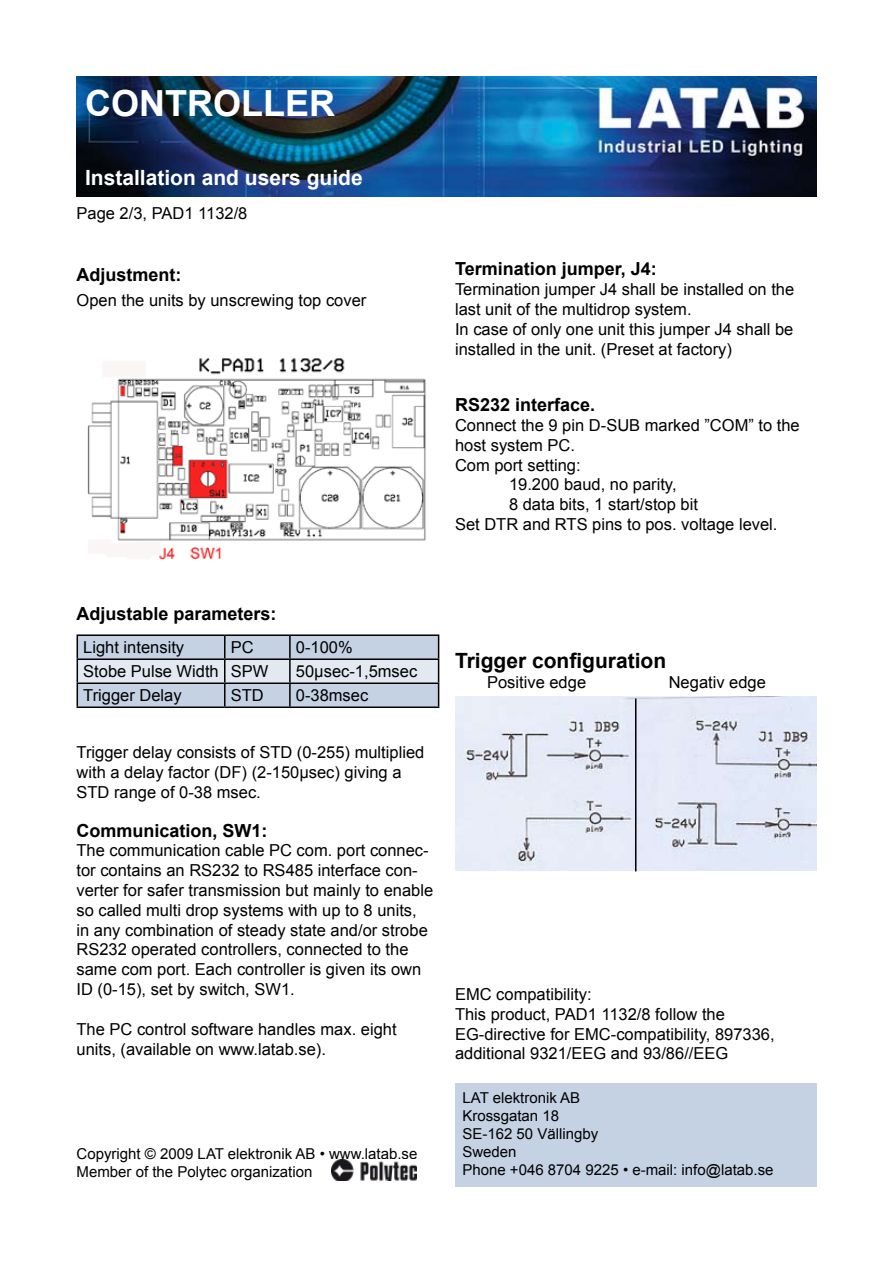
<style>
.page{position:relative;width:893px;height:1263px;background:#fff}
.page>*{position:absolute;margin:0;border:0;box-sizing:border-box;transform-origin:0 0}
.t1{font:700 36px "Arial";color:#fff}
.t2{font:700 21px "Arial";color:#fff}
.t3{font:700 21px "Arial";color:#000}
.t4{font:700 18px "Arial";color:#000}
.t5{font:16.5px/19.8px "Arial";color:#000}
.t6{font:15px/18px "Arial";color:#000}
</style>
<div class="page">
<img style="left:331px;top:1159px;width:85px;height:21px">
<div style="left:455px;top:1083px;width:361px;height:103px;background:#c5d2e4"></div>
<img style="left:87px;top:358px;width:339px;height:202px">
<hr style="left:77px;top:634px;width:148px;height:2px;background:#000">
<hr style="left:225px;top:634px;width:65px;height:2px;background:#000">
<hr style="left:290px;top:634px;width:149px;height:2px;background:#000">
<svg style="left:77px;top:635px;width:362px;height:71px;background:#c0cad8"></svg>
<hr style="left:77px;top:706px;width:148px;height:2px;background:#000">
<hr style="left:225px;top:706px;width:65px;height:2px;background:#000">
<hr style="left:290px;top:706px;width:149px;height:2px;background:#000">
<img style="left:77px;top:77px;width:739px;height:120px">
<img style="left:455px;top:696px;width:361px;height:175px">
<hr style="left:635px;top:698px;width:1px;height:173px;background:#000">
<h1 class="t1" style="left:85px;top:79px;width:251px">CONTROLLER</h1>
<p class="t2" style="left:85px;top:164px;width:279px">Installation and users guide</p>
<p class="t5" style="left:77px;top:203px;width:172px">Page 2/3, PAD1 1132/8</p>
<p class="t4" style="left:77px;top:263px;width:106px">Adjustment:</p>
<p class="t5" style="left:77px;top:291px;width:291px">Open the units by unscrewing top cover</p>
<p class="t4" style="left:455px;top:257px;width:203px">Termination jumper, J4:</p>
<p class="t5" style="left:455px;top:280px;width:341px">Termination jumper J4 shall be installed on the last unit of the multidrop system.<br>In case of only one unit this jumper J4 shall be installed in the unit. (Preset at factory)</p>
<p class="t4" style="left:455px;top:393px;width:142px">RS232 interface.</p>
<p class="t5" style="left:455px;top:415px;width:346px">Connect the 9 pin D-SUB marked ”COM” to the</p>
<p class="t5" style="left:455px;top:435px;width:122px">host system PC.</p>
<p class="t5" style="left:455px;top:455px;width:127px">Com port setting:</p>
<p class="t5" style="left:509px;top:475px;width:169px">19.200 baud, no parity,</p>
<p class="t5" style="left:509px;top:495px;width:190px">8 data bits, 1 start/stop bit</p>
<p class="t5" style="left:455px;top:514px;width:324px">Set DTR and RTS pins to pos. voltage level.</p>
<p class="t4" style="left:77px;top:602px;width:202px">Adjustable parameters:</p>
<p class="t5" style="left:83px;top:638px;width:102px">Light intensity</p>
<p class="t5" style="left:231px;top:638px;width:24px">PC</p>
<p class="t5" style="left:296px;top:638px;width:58px">0-100%</p>
<p class="t5" style="left:83px;top:662px;width:187px">Stobe Pulse Width SPW</p>
<p class="t5" style="left:296px;top:662px;width:123px">50µsec-1,5msec</p>
<p class="t5" style="left:83px;top:686px;width:100px">Trigger Delay</p>
<p class="t5" style="left:231px;top:686px;width:34px">STD</p>
<p class="t5" style="left:296px;top:686px;width:74px">0-38msec</p>
<p class="t5" style="left:77px;top:743px;width:349px">Trigger delay consists of STD (0-255) multiplied with a delay factor (DF) (2-150µsec) giving a<br>STD range of 0-38 msec.</p>
<p class="t4" style="left:77px;top:818px;width:193px">Communication, SW1:</p>
<p class="t5" style="left:77px;top:841px;width:358px">The communication cable PC com. port connec&shy;tor contains an RS232 to RS485 interface con&shy;verter for safer transmission but mainly to enable so called multi drop systems with up to 8 units, in any combination of steady state and/or strobe RS232 operated controllers, connected to the same com port. Each controller is given its own ID (0-15), set by switch, SW1.</p>
<p class="t5" style="left:77px;top:1019px;width:322px">The PC control software handles max. eight units, (available on www.latab.se).</p>
<p class="t6" style="left:77px;top:1145px;width:342px">Copyright © 2009 LAT elektronik AB • www.latab.se<br>Member of the Polytec organization</p>
<p class="t3" style="left:455px;top:647px;width:213px">Trigger configuration</p>
<p class="t5" style="left:487px;top:673px;width:101px">Positive edge</p>
<p class="t5" style="left:669px;top:673px;width:99px">Negativ edge</p>
<p class="t5" style="left:455px;top:984px;width:321px">EMC compatibility:<br>This product, PAD1 1132/8 follow the EG-directive for EMC-compatibility, 897336, additional 9321/EEG and 93/86//EEG</p>
<p class="t6" style="left:462px;top:1089px;width:313px">LAT elektronik AB<br>Krossgatan 18<br>SE-162 50 Vällingby<br>Sweden<br>Phone +046 8704 9225 • e-mail: info@latab.se</p>
</div>
